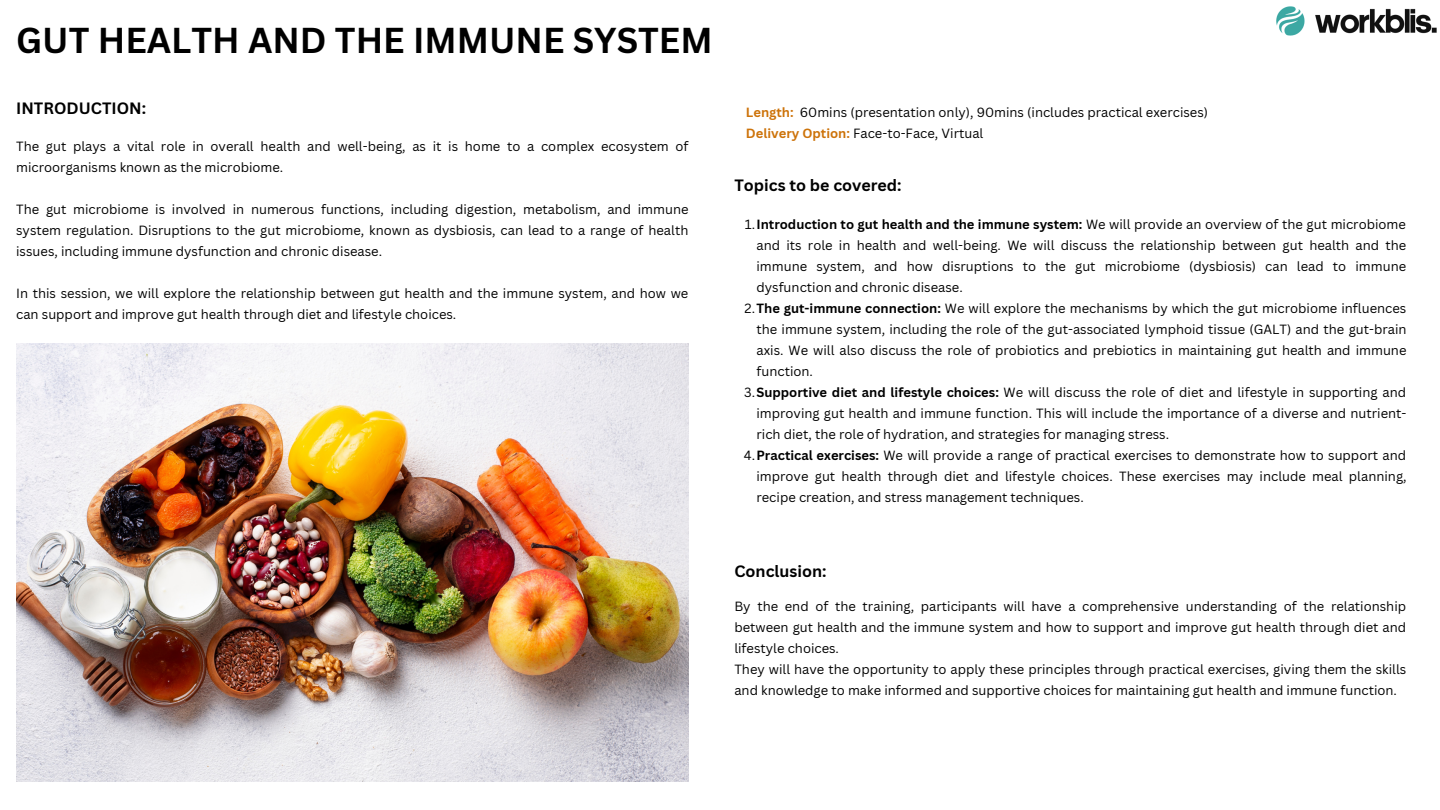
<style>
.page{position:relative;width:1440px;height:810px;background:#fff}
.page>*{position:absolute;margin:0;border:0;box-sizing:border-box;transform-origin:0 0}
.t1{font:700 35px "Canva Sans";color:#000}
.t2{font:700 16px "Canva Sans";color:#000}
.t3{font:13px/21px "Canva Sans";color:#000}
.s1{font-weight:700;color:#cd730a}
.s2{font-weight:700}
</style>
<div class="page">
<img style="left:16px;top:343px;width:673px;height:439px">
<img style="left:1276px;top:6px;width:161px;height:30px">
<h1 class="t1" style="left:16px;top:16px;width:698px">GUT HEALTH AND THE IMMUNE SYSTEM</h1>
<p class="t2" style="left:16px;top:97px;width:131px">INTRODUCTION:</p>
<p class="t3" style="left:16px;top:136px;width:674px">The gut plays a vital role in overall health and well-being, as it is home to a complex ecosystem of microorganisms known as the microbiome.</p>
<p class="t3" style="left:16px;top:199px;width:674px;text-align:justify">The gut microbiome is involved in numerous functions, including digestion, metabolism, and immune system regulation. Disruptions to the gut microbiome, known as dysbiosis, can lead to a range of health issues, including immune dysfunction and chronic disease.</p>
<p class="t3" style="left:16px;top:283px;width:674px">In this session, we will explore the relationship between gut health and the immune system, and how we can support and improve gut health through diet and lifestyle choices.</p>
<p class="t3" style="left:746px;top:102px;width:464px"><span class="s1">Length:</span> 60mins (presentation only), 90mins (includes practical exercises)<br><span class="s1">Delivery Option:</span> Face-to-Face, Virtual</p>
<p class="t2" style="left:734px;top:174px;width:169px">Topics to be covered:</p>
<p class="t3" style="left:745px;top:213px;width:663px">1.<span class="s2">Introduction to gut health and the immune system:</span> We will provide an overview of the gut microbiome</p>
<p class="t3" style="left:756px;top:234px;width:651px">and its role in health and well-being. We will discuss the relationship between gut health and the</p>
<p class="t3" style="left:756px;top:255px;width:651px">immune system, and how disruptions to the gut microbiome (dysbiosis) can lead to immune</p>
<p class="t3" style="left:756px;top:276px;width:208px">dysfunction and chronic disease.</p>
<p class="t3" style="left:745px;top:297px;width:663px">2.<span class="s2">The gut-immune connection:</span> We will explore the mechanisms by which the gut microbiome influences</p>
<p class="t3" style="left:756px;top:318px;width:652px">the immune system, including the role of the gut-associated lymphoid tissue (GALT) and the gut-brain</p>
<p class="t3" style="left:756px;top:339px;width:652px">axis. We will also discuss the role of probiotics and prebiotics in maintaining gut health and immune</p>
<p class="t3" style="left:756px;top:360px;width:58px">function.</p>
<p class="t3" style="left:744px;top:381px;width:664px">3.<span class="s2">Supportive diet and lifestyle choices:</span> We will discuss the role of diet and lifestyle in supporting and</p>
<p class="t3" style="left:756px;top:402px;width:651px">improving gut health and immune function. This will include the importance of a diverse and nutrient-</p>
<p class="t3" style="left:756px;top:423px;width:414px">rich diet, the role of hydration, and strategies for managing stress.</p>
<p class="t3" style="left:744px;top:444px;width:664px">4.<span class="s2">Practical exercises:</span> We will provide a range of practical exercises to demonstrate how to support and</p>
<p class="t3" style="left:756px;top:465px;width:652px">improve gut health through diet and lifestyle choices. These exercises may include meal planning,</p>
<p class="t3" style="left:756px;top:486px;width:329px">recipe creation, and stress management techniques.</p>
<p class="t2" style="left:734px;top:560px;width:94px">Conclusion:</p>
<p class="t3" style="left:734px;top:595px;width:674px">By the end of the training, participants will have a comprehensive understanding of the relationship between gut health and the immune system and how to support and improve gut health through diet and lifestyle choices.<br>They will have the opportunity to apply these principles through practical exercises, giving them the skills and knowledge to make informed and supportive choices for maintaining gut health and immune function.</p>
</div>
